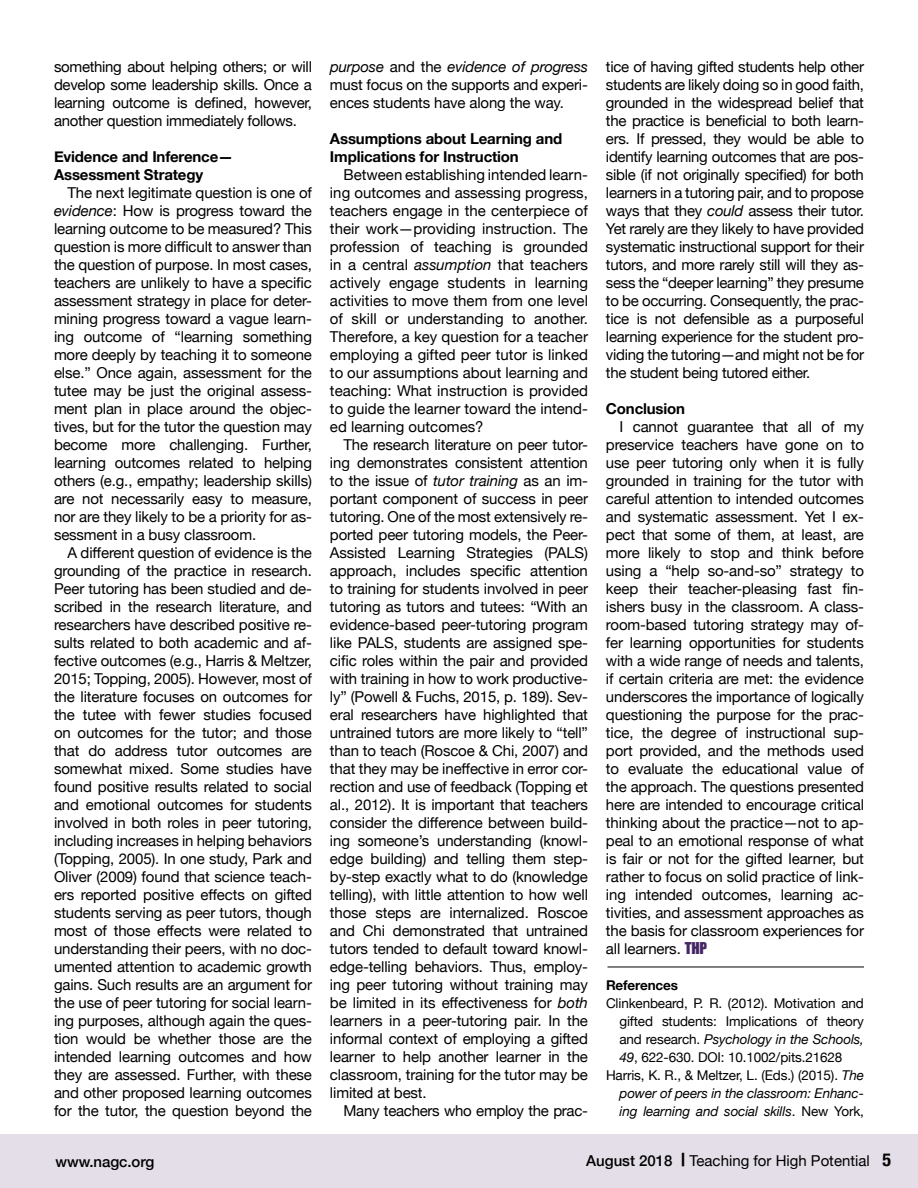
<style>
.page{position:relative;width:918px;height:1188px;background:#fff}
.page>*{position:absolute;margin:0;border:0;box-sizing:border-box;transform-origin:0 0}
.t1{font:15px/18px "Helvetica Neue";letter-spacing:-.01em;color:#000;text-align:justify}
.t2{font:700 15px/18px "Helvetica Neue";letter-spacing:-.01em;color:#000}
.t3{font:500 15px "Helvetica Neue";letter-spacing:-.005em;color:#000}
.t4{font:13.5px "Helvetica Neue";letter-spacing:-.01em;color:#000}
.t5{font:italic 13.5px "Helvetica Neue";letter-spacing:-.01em;color:#000}
.t6{font:700 13.5px "Helvetica Neue";letter-spacing:-.01em;color:#000}
.s1{font-style:italic}
.s2{font-family:"Impact";color:#472664}
.s3{font-style:normal}
.s4{font-weight:500}
.s5{font-weight:700;font-stretch:condensed;font-size:18px}
</style>
<div class="page">
<div style="left:0;top:1134px;width:918px;height:54px;background:#e3dee7"></div>
<hr style="left:608px;top:967px;width:256px;height:1px;background:#000">
<p class="t1" style="left:54px;top:59px;width:260px">something about helping others; or will develop some leadership skills. Once a learning outcome is defined, however, another question immediately follows.</p>
<p class="t2" style="left:54px;top:148px;width:181px">Evidence and Inference—<br>Assessment Strategy</p>
<p class="t1" style="left:54px;top:185px;width:260px;text-indent:14px">The next legitimate question is one of <span class="s1">evidence</span>: How is progress toward the learning outcome to be measured? This question is more difficult to answer than the question of purpose. In most cases, teachers are unlikely to have a specific assessment strategy in place for deter&shy;mining progress toward a vague learn&shy;ing outcome of “learning something more deeply by teaching it to someone else.” Once again, assessment for the tutee may be just the original assess&shy;ment plan in place around the objec&shy;tives, but for the tutor the question may become more challenging. Further, learning outcomes related to helping others (e.g., empathy; leadership skills) are not necessarily easy to measure, nor are they likely to be a priority for as&shy;sessment in a busy classroom.</p>
<p class="t1" style="left:54px;top:545px;width:260px;text-indent:14px">A different question of evidence is the grounding of the practice in research.<br>Peer tutoring has been studied and de&shy;scribed in the research literature, and researchers have described positive re&shy;sults related to both academic and af&shy;fective outcomes (e.g., Harris &amp; Meltzer, 2015; Topping, 2005). However, most of the literature focuses on outcomes for the tutee with fewer studies focused on outcomes for the tutor; and those that do address tutor outcomes are somewhat mixed. Some studies have found positive results related to social and emotional outcomes for students involved in both roles in peer tutoring, including increases in helping behaviors (Topping, 2005). In one study, Park and Oliver (2009) found that science teach&shy;ers reported positive effects on gifted students serving as peer tutors, though most of those effects were related to understanding their peers, with no doc&shy;umented attention to academic growth gains. Such results are an argument for the use of peer tutoring for social learn&shy;ing purposes, although again the ques&shy;tion would be whether those are the intended learning outcomes and how they are assessed. Further, with these and other proposed learning outcomes for the tutor, the question beyond the</p>
<p class="t1" style="left:330px;top:59px;width:260px"><span class="s1">purpose</span> and the <span class="s1">evidence of progress </span>must focus on the supports and experi&shy;ences students have along the way.</p>
<p class="t2" style="left:330px;top:130px;width:234px">Assumptions about Learning and<br>Implications for Instruction</p>
<p class="t1" style="left:330px;top:167px;width:260px;text-indent:14px">Between establishing intended learn&shy;ing outcomes and assessing progress, teachers engage in the centerpiece of their work—providing instruction. The profession of teaching is grounded in a central <span class="s1">assumption</span> that teachers actively engage students in learning activities to move them from one level of skill or understanding to another.<br>Therefore, a key question for a teacher employing a gifted peer tutor is linked to our assumptions about learning and teaching: What instruction is provided to guide the learner toward the intend&shy;ed learning outcomes?</p>
<p class="t1" style="left:330px;top:437px;width:260px;text-indent:14px">The research literature on peer tutor&shy;ing demonstrates consistent attention to the issue of <span class="s1">tutor training</span> as an im&shy;portant component of success in peer tutoring. One of the most extensively re&shy;ported peer tutoring models, the Peer-Assisted Learning Strategies (PALS) approach, includes specific attention to training for students involved in peer tutoring as tutors and tutees: “With an evidence-based peer-tutoring program like PALS, students are assigned spe&shy;cific roles within the pair and provided with training in how to work productive&shy;ly” (Powell &amp; Fuchs, 2015, p. 189). Sev&shy;eral researchers have highlighted that untrained tutors are more likely to “tell” than to teach (Roscoe &amp; Chi, 2007) and that they may be ineffective in error cor&shy;rection and use of feedback (Topping et al., 2012). It is important that teachers consider the difference between build&shy;ing someone’s understanding (knowl&shy;edge building) and telling them step&shy;by-step exactly what to do (knowledge telling), with little attention to how well those steps are internalized. Roscoe and Chi demonstrated that untrained tutors tended to default toward knowl&shy;edge-telling behaviors. Thus, employ&shy;ing peer tutoring without training may be limited in its effectiveness for <span class="s1">both </span>learners in a peer-tutoring pair. In the informal context of employing a gifted learner to help another learner in the classroom, training for the tutor may be limited at best.</p>
<p class="t1" style="left:343px;top:1103px;width:246px">Many teachers who employ the prac-</p>
<p class="t1" style="left:606px;top:59px;width:260px">tice of having gifted students help other students are likely doing so in good faith, grounded in the widespread belief that the practice is beneficial to both learn&shy;ers. If pressed, they would be able to identify learning outcomes that are pos&shy;sible (if not originally specified) for both learners in a tutoring pair, and to propose ways that they <span class="s1">could</span> assess their tutor.<br>Yet rarely are they likely to have provided systematic instructional support for their tutors, and more rarely still will they as&shy;sess the “deeper learning” they presume to be occurring. Consequently, the prac&shy;tice is not defensible as a purposeful learning experience for the student pro&shy;viding the tutoring—and might not be for the student being tutored either.</p>
<p class="t2" style="left:606px;top:400px;width:81px">Conclusion</p>
<p class="t1" style="left:606px;top:419px;width:260px;text-indent:14px">I cannot guarantee that all of my preservice teachers have gone on to use peer tutoring only when it is fully grounded in training for the tutor with careful attention to intended outcomes and systematic assessment. Yet I ex&shy;pect that some of them, at least, are more likely to stop and think before using a “help so-and-so” strategy to keep their teacher-pleasing fast fin&shy;ishers busy in the classroom. A class&shy;room-based tutoring strategy may of&shy;fer learning opportunities for students with a wide range of needs and talents, if certain criteria are met: the evidence underscores the importance of logically questioning the purpose for the prac&shy;tice, the degree of instructional sup&shy;port provided, and the methods used to evaluate the educational value of the approach. The questions presented here are intended to encourage critical thinking about the practice—not to ap&shy;peal to an emotional response of what is fair or not for the gifted learner, but rather to focus on solid practice of link&shy;ing intended outcomes, learning ac&shy;tivities, and assessment approaches as the basis for classroom experiences for all learners. <span class="s2">THP</span></p>
<p class="t6" style="left:606px;top:975px;width:74px">References</p>
<p class="t4" style="left:606px;top:993px;width:260px">Clinkenbeard, P. R. (2012). Motivation and</p>
<p class="t4" style="left:620px;top:1011px;width:246px">gifted students: Implications of theory</p>
<p class="t5" style="left:620px;top:1029px;width:246px"><span class="s3">and research.</span> Psychology in the Schools,</p>
<p class="t4" style="left:620px;top:1047px;width:224px"><span class="s1">49</span>, 622-630. DOI: 10.1002/pits.21628</p>
<p class="t4" style="left:606px;top:1065px;width:259px">Harris, K. R., &amp; Meltzer, L. (Eds.) (2015). <span class="s1">The</span></p>
<p class="t5" style="left:620px;top:1083px;width:246px">power of peers in the classroom: Enhanc-</p>
<p class="t5" style="left:620px;top:1101px;width:246px">ing learning and social skills<span class="s3">. New York,</span></p>
<p class="t3" style="left:56px;top:1149px;width:100px">www.nagc.org</p>
<p class="t1" style="left:586px;top:1153px;width:306px"><span class="s4">August 2018</span> <span class="s5">|</span> Teaching for High Potential <span class="s5">5</span></p>
</div>
